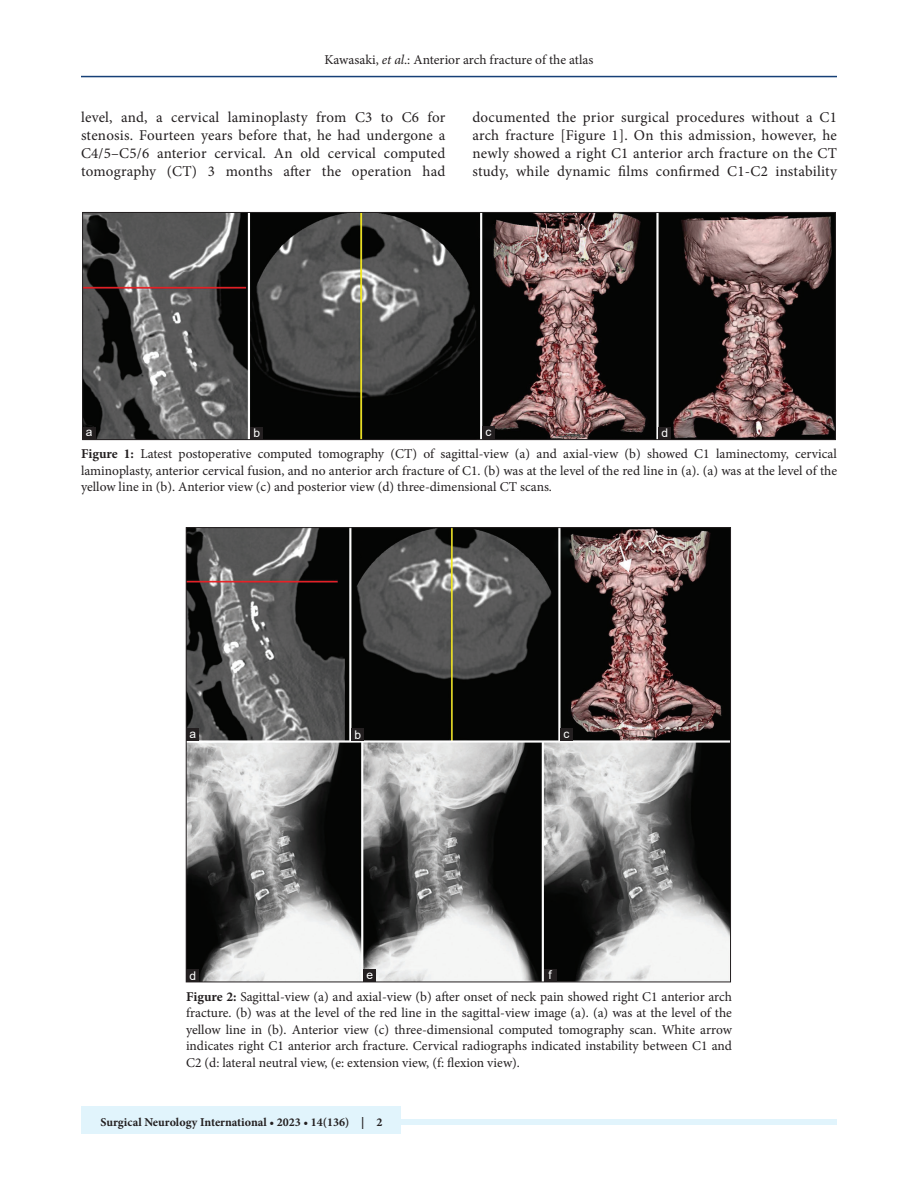
<style>
.page{position:relative;width:918px;height:1188px;background:#fff}
.page>*{position:absolute;margin:0;border:0;box-sizing:border-box;transform-origin:0 0}
.TX{font:15px/18px "Minion Pro";letter-spacing:.015em;color:#231f20;text-align:justify}
.FGC{font:13.5px/16.5px "Minion Pro";color:#231f20;text-align:justify}
.JF{font:700 12px "Minion Pro";color:#231f20}
.LABEL{font:12px "Arial";color:#fff}
.s1{font-style:italic}
.s2{font-weight:700}
</style>
<div class="page">
<hr style="left:81px;top:76px;width:756px;height:1px;background:#164077">
<div style="left:81px;top:1119px;width:756px;height:6px;background:#e1f4fc"></div>
<div style="left:81px;top:1106px;width:319px;height:28px;background:#e1f4fc"></div>
<img style="left:84px;top:214px;width:750px;height:224px">
<div style="left:82px;top:212px;width:754px;height:228px;border:1px solid #231f20"></div>
<div style="left:658px;top:427px;width:13px;height:13px;background:#231f20"></div>
<div style="left:482px;top:427px;width:13px;height:12px;background:#231f20"></div>
<div style="left:250px;top:427px;width:13px;height:13px;background:#231f20"></div>
<div style="left:83px;top:427px;width:12px;height:13px;background:#231f20"></div>
<img style="left:188px;top:529px;width:541px;height:451px">
<div style="left:186px;top:969px;width:13px;height:13px;background:#231f20"></div>
<div style="left:560px;top:728px;width:13px;height:13px;background:#231f20"></div>
<div style="left:351px;top:728px;width:13px;height:13px;background:#231f20"></div>
<div style="left:544px;top:969px;width:13px;height:13px;background:#231f20"></div>
<div style="left:186px;top:728px;width:13px;height:13px;background:#231f20"></div>
<div style="left:363px;top:969px;width:13px;height:13px;background:#231f20"></div>
<p class="FGC" style="left:325px;top:51px;width:270px">Kawasaki, <span class="s1">et al</span>.: Anterior arch fracture of the atlas</p>
<p class="TX" style="left:81px;top:109px;width:366px">level, and, a cervical laminoplasty from C3 to C6 for stenosis. Fourteen years before that, he had undergone a C4/5–C5/6 anterior cervical. An old cervical computed tomography (CT) 3 months after the operation had</p>
<p class="TX" style="left:472px;top:109px;width:366px">documented the prior surgical procedures without a C1 arch fracture [Figure 1]. On this admission, however, he newly showed a right C1 anterior arch fracture on the CT study, while dynamic films confirmed C1-C2 instability</p>
<p class="LABEL" style="left:86px;top:424px;width:8px">a</p>
<p class="LABEL" style="left:253px;top:425px;width:8px">b</p>
<p class="LABEL" style="left:486px;top:424px;width:7px">c</p>
<p class="LABEL" style="left:661px;top:425px;width:8px">d</p>
<p class="FGC" style="left:81px;top:446px;width:758px"><span class="s2">Figure 1:</span> Latest postoperative computed tomography (CT) of sagittal-view (a) and axial-view (b) showed C1 laminectomy, cervical laminoplasty, anterior cervical fusion, and no anterior arch fracture of C1. (b) was at the level of the red line in (a). (a) was at the level of the yellow line in (b). Anterior view (c) and posterior view (d) three-dimensional CT scans.</p>
<p class="LABEL" style="left:189px;top:725px;width:8px">a</p>
<p class="LABEL" style="left:189px;top:967px;width:8px">d</p>
<p class="LABEL" style="left:354px;top:726px;width:8px">b</p>
<p class="LABEL" style="left:564px;top:725px;width:7px">c</p>
<p class="LABEL" style="left:366px;top:966px;width:8px">e</p>
<p class="LABEL" style="left:548px;top:967px;width:5px">f</p>
<p class="FGC" style="left:186px;top:988px;width:547px"><span class="s2">Figure 2:</span> Sagittal-view (a) and axial-view (b) after onset of neck pain showed right C1 anterior arch fracture. (b) was at the level of the red line in the sagittal-view image (a). (a) was at the level of the yellow line in (b). Anterior view (c) three-dimensional computed tomography scan. White arrow indicates right C1 anterior arch fracture. Cervical radiographs indicated instability between C1 and C2 (d: lateral neutral view, (e: extension view, (f: flexion view).</p>
<p class="JF" style="left:100px;top:1113px;width:284px">Surgical Neurology International • 2023 • 14(136) | 2</p>
</div>
